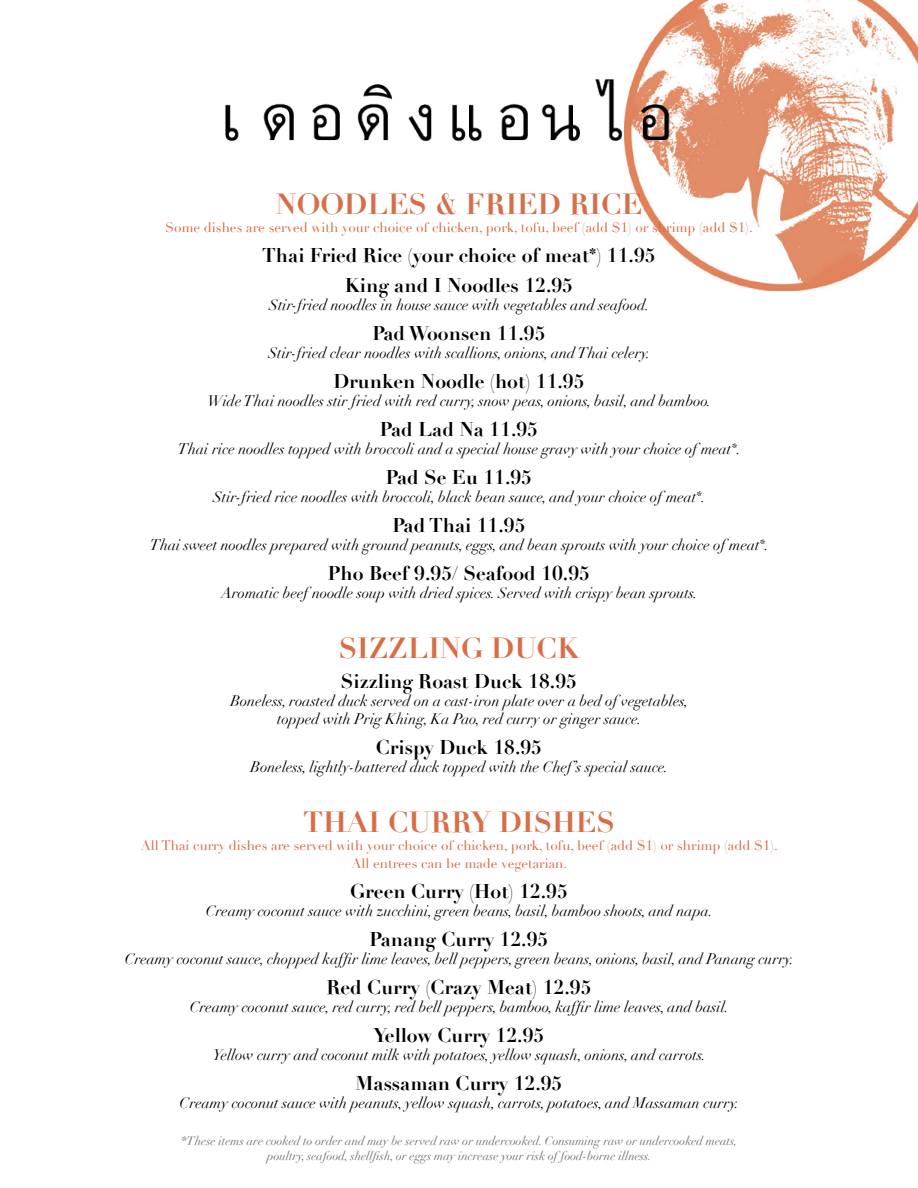
<style>
.page{position:relative;width:918px;height:1188px;background:#fff}
.page>*{position:absolute;margin:0;border:0;box-sizing:border-box;transform-origin:0 0}
.t1{font:700 28.5px "Didot";color:#d76e48}
.t2{font:700 19.5px/30px "Didot";color:#000;text-align:center}
.t3{font:italic 15px/18px "Didot";color:#000;text-align:center}
.t4{font:13.5px/18px "Didot";color:#d76e48;text-align:center}
.t5{font:italic 12px/15px "Didot";color:#6d6e71;text-align:center}
.s1{font-size:12px}
</style>
<div class="page">
<img style="left:627px;top:0;width:291px;height:291px">
<img style="left:225px;top:77px;width:472px;height:85px">
<h1 class="t1" style="left:276px;top:186px;width:368px">NOODLES &amp; FRIED RICE</h1>
<p class="t4" style="left:165px;top:218px;width:589px">Some dishes are served with your choice of chicken, pork, tofu, beef (add $1) or shrimp (add $1).</p>
<h2 class="t2" style="left:262px;top:240px;width:395px">Thai Fried Rice (your choice of meat<sup>*</sup>) 11.95<br>King and I Noodles 12.95</h2>
<p class="t3" style="left:269px;top:296px;width:382px">Stir-fried noodles in house sauce with vegetables and seafood.</p>
<h2 class="t2" style="left:372px;top:318px;width:175px">Pad Woonsen 11.95</h2>
<p class="t3" style="left:268px;top:344px;width:383px">Stir-fried clear noodles with scallions, onions, and Thai celery.</p>
<h2 class="t2" style="left:333px;top:366px;width:253px">Drunken Noodle (hot) 11.95</h2>
<p class="t3" style="left:208px;top:392px;width:505px">Wide Thai noodles stir fried with red curry, snow peas, onions, basil, and bamboo.</p>
<h2 class="t2" style="left:380px;top:414px;width:160px">Pad Lad Na 11.95</h2>
<p class="t3" style="left:178px;top:440px;width:564px">Thai rice noodles topped with broccoli and a special house gravy with your choice of meat<span class="s1">*</span>.</p>
<h2 class="t2" style="left:386px;top:462px;width:148px">Pad Se Eu 11.95</h2>
<p class="t3" style="left:213px;top:488px;width:494px">Stir-fried rice noodles with broccoli, black bean sauce, and your choice of meat<span class="s1">*</span>.</p>
<h2 class="t2" style="left:392px;top:510px;width:135px">Pad Thai 11.95</h2>
<p class="t3" style="left:150px;top:536px;width:621px">Thai sweet noodles prepared with ground peanuts, eggs, and bean sprouts with your choice of meat<span class="s1">*</span>.</p>
<h2 class="t2" style="left:328px;top:558px;width:264px">Pho Beef 9.95/ Seafood 10.95</h2>
<p class="t3" style="left:221px;top:584px;width:478px">Aromatic beef noodle soup with dried spices. Served with crispy bean sprouts.</p>
<h1 class="t1" style="left:339px;top:630px;width:242px">SIZZLING DUCK</h1>
<h2 class="t2" style="left:341px;top:666px;width:238px">Sizzling Roast Duck 18.95</h2>
<p class="t3" style="left:230px;top:692px;width:460px">Boneless, roasted duck served on a cast-iron plate over a bed of vegetables, topped with Prig Khing, Ka Pao, red curry or ginger sauce.</p>
<h2 class="t2" style="left:376px;top:732px;width:168px">Crispy Duck 18.95</h2>
<p class="t3" style="left:251px;top:758px;width:419px">Boneless, lightly-battered duck topped with the Chef’s special sauce.</p>
<h1 class="t1" style="left:303px;top:804px;width:313px">THAI CURRY DISHES</h1>
<p class="t4" style="left:141px;top:836px;width:638px">All Thai curry dishes are served with your choice of chicken, pork, tofu, beef (add $1) or shrimp (add $1).<br>All entrees can be made vegetarian.</p>
<h2 class="t2" style="left:350px;top:876px;width:219px">Green Curry (Hot) 12.95</h2>
<p class="t3" style="left:206px;top:902px;width:509px">Creamy coconut sauce with zucchini, green beans, basil, bamboo shoots, and napa.</p>
<h2 class="t2" style="left:370px;top:924px;width:180px">Panang Curry 12.95</h2>
<p class="t3" style="left:125px;top:950px;width:671px">Creamy coconut sauce, chopped kaffir lime leaves, bell peppers, green beans, onions, basil, and Panang curry.</p>
<h2 class="t2" style="left:326px;top:972px;width:267px">Red Curry (Crazy Meat) 12.95</h2>
<p class="t3" style="left:190px;top:998px;width:541px">Creamy coconut sauce, red curry, red bell peppers, bamboo, kaffir lime leaves, and basil.</p>
<h2 class="t2" style="left:374px;top:1020px;width:172px">Yellow Curry 12.95</h2>
<p class="t3" style="left:213px;top:1046px;width:495px">Yellow curry and coconut milk with potatoes, yellow squash, onions, and carrots.</p>
<h2 class="t2" style="left:356px;top:1068px;width:208px">Massaman Curry 12.95</h2>
<p class="t3" style="left:180px;top:1094px;width:561px">Creamy coconut sauce with peanuts, yellow squash, carrots, potatoes, and Massaman curry.</p>
<p class="t5" style="left:181px;top:1134px;width:557px">*These items are cooked to order and may be served raw or undercooked. Consuming raw or undercooked meats, poultry, seafood, shellfish, or eggs may increase your risk of food-borne illness.</p>
</div>
